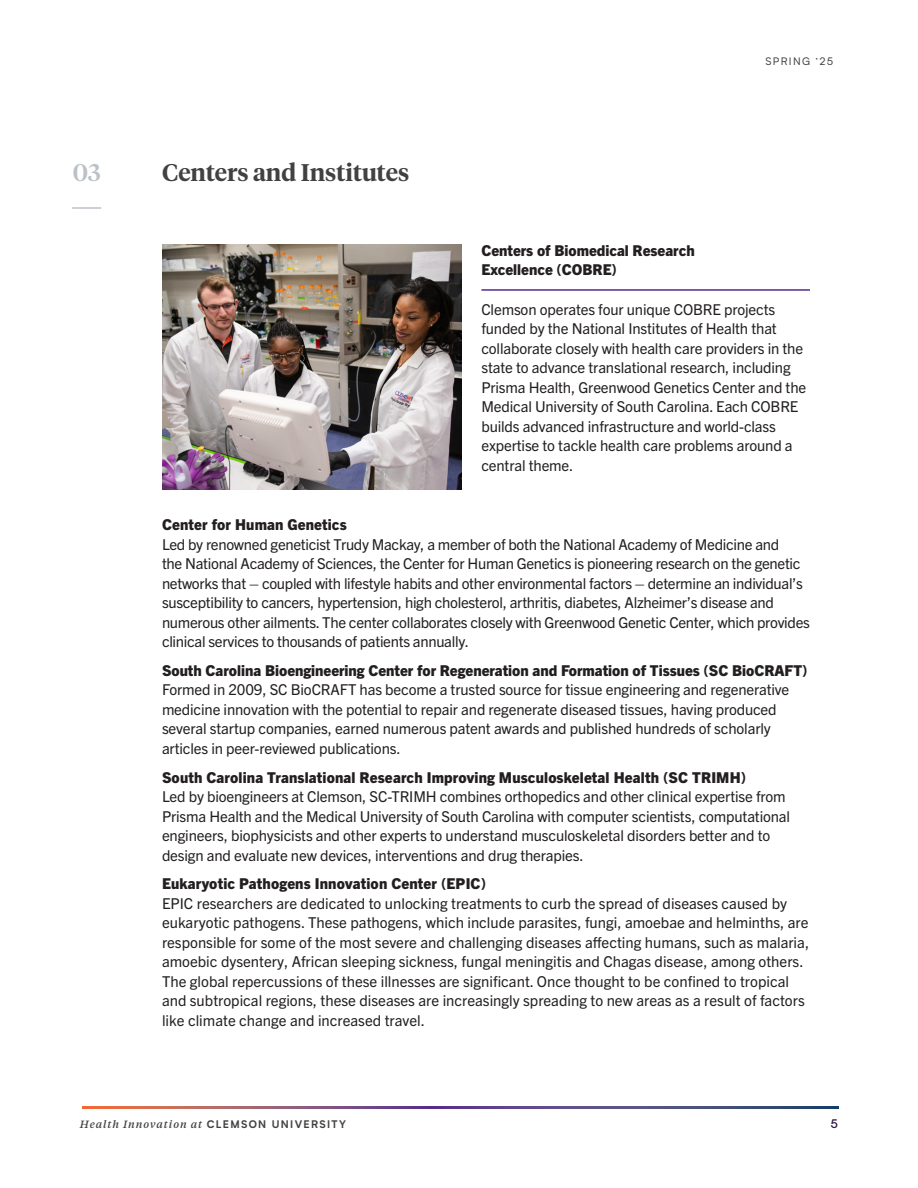
<style>
.page{position:relative;width:918px;height:1188px;background:#fff}
.page>*{position:absolute;margin:0;border:0;box-sizing:border-box;transform-origin:0 0}
.H1_Tiempos_College_Avenue{font:600 24px "Tiempos Headline";color:#414142}
.Section_Marker_Number{font:500 24px "Tiempos Headline";color:#bcc1c8}
.Caption_Paragraph{font:15px/19.5px "Trade Gothic Next LT Pro";letter-spacing:-.01em;color:#231f20}
.Caption_Headline{font:800 15px/19.5px "Trade Gothic Next LT Pro";color:#231f20}
.t1{font:500 12px "Biotif";color:#2e1b46}
.t2{font:italic 500 10.5px "Tiempos Text";letter-spacing:.085em;color:#414142}
.t3{font:10.5px "Biotif";letter-spacing:.125em;color:#414142}
.s1{font-weight:800}
.s2{font-family:"Biotif";font-weight:700;font-style:normal}
</style>
<div class="page">
<svg style="left:82px;top:1107px;width:756px;height:1px"></svg>
<hr style="left:72px;top:207px;width:29px;height:2px;background:#bcc1c8">
<hr style="left:481px;top:289px;width:329px;height:2px;background:#562a8b">
<img style="left:162px;top:244px;width:299px;height:245px">
<p class="Section_Marker_Number" style="left:73px;top:156px;width:29px">03</p>
<h2 class="H1_Tiempos_College_Avenue" style="left:162px;top:156px;width:249px">Centers and Institutes</h2>
<p class="t3" style="left:766px;top:54px;width:69px">SPRING ’25</p>
<p class="Caption_Headline" style="left:481px;top:239px;width:215px">Centers of Biomedical Research<br>Excellence (COBRE)</p>
<p class="Caption_Paragraph" style="left:481px;top:299px;width:326px">Clemson operates four unique COBRE projects funded by the National Institutes of Health that collaborate closely with health care providers in the state to advance translational research, including Prisma Health, Greenwood Genetics Center and the Medical University of South Carolina. Each COBRE builds advanced infrastructure and world-class expertise to tackle health care problems around a central theme.</p>
<p class="Caption_Paragraph" style="left:162px;top:514px;width:649px"><span class="s1">Center for Human Genetics<br></span>Led by renowned geneticist Trudy Mackay, a member of both the National Academy of Medicine and<br>the National Academy of Sciences, the Center for Human Genetics is pioneering research on the genetic networks that – coupled with lifestyle habits and other environmental factors – determine an individual’s susceptibility to cancers, hypertension, high cholesterol, arthritis, diabetes, Alzheimer’s disease and numerous other ailments. The center collaborates closely with Greenwood Genetic Center, which provides clinical services to thousands of patients annually.</p>
<p class="Caption_Paragraph" style="left:162px;top:660px;width:647px"><span class="s1">South Carolina Bioengineering Center for Regeneration and Formation of Tissues (SC BioCRAFT)<br></span>Formed in 2009, SC BioCRAFT has become a trusted source for tissue engineering and regenerative medicine innovation with the potential to repair and regenerate diseased tissues, having produced several startup companies, earned numerous patent awards and published hundreds of scholarly articles in peer-reviewed publications.</p>
<p class="Caption_Paragraph" style="left:162px;top:766px;width:630px"><span class="s1">South Carolina Translational Research Improving Musculoskeletal Health (SC TRIMH)<br></span>Led by bioengineers at Clemson, SC-TRIMH combines orthopedics and other clinical expertise from Prisma Health and the Medical University of South Carolina with computer scientists, computational engineers, biophysicists and other experts to understand musculoskeletal disorders better and to design and evaluate new devices, interventions and drug therapies.</p>
<p class="Caption_Paragraph" style="left:162px;top:873px;width:649px"><span class="s1">Eukaryotic Pathogens Innovation Center (EPIC)<br></span>EPIC researchers are dedicated to unlocking treatments to curb the spread of diseases caused by eukaryotic pathogens. These pathogens, which include parasites, fungi, amoebae and helminths, are responsible for some of the most severe and challenging diseases affecting humans, such as malaria, amoebic dysentery, African sleeping sickness, fungal meningitis and Chagas disease, among others.<br>The global repercussions of these illnesses are significant. Once thought to be confined to tropical and subtropical regions, these diseases are increasingly spreading to new areas as a result of factors like climate change and increased travel.</p>
<p class="t2" style="left:80px;top:1117px;width:267px">Health Innovation at <span class="s2">CLEMSON UNIVERSITY</span></p>
<p class="t1" style="left:830px;top:1115px;width:9px">5</p>
</div>
